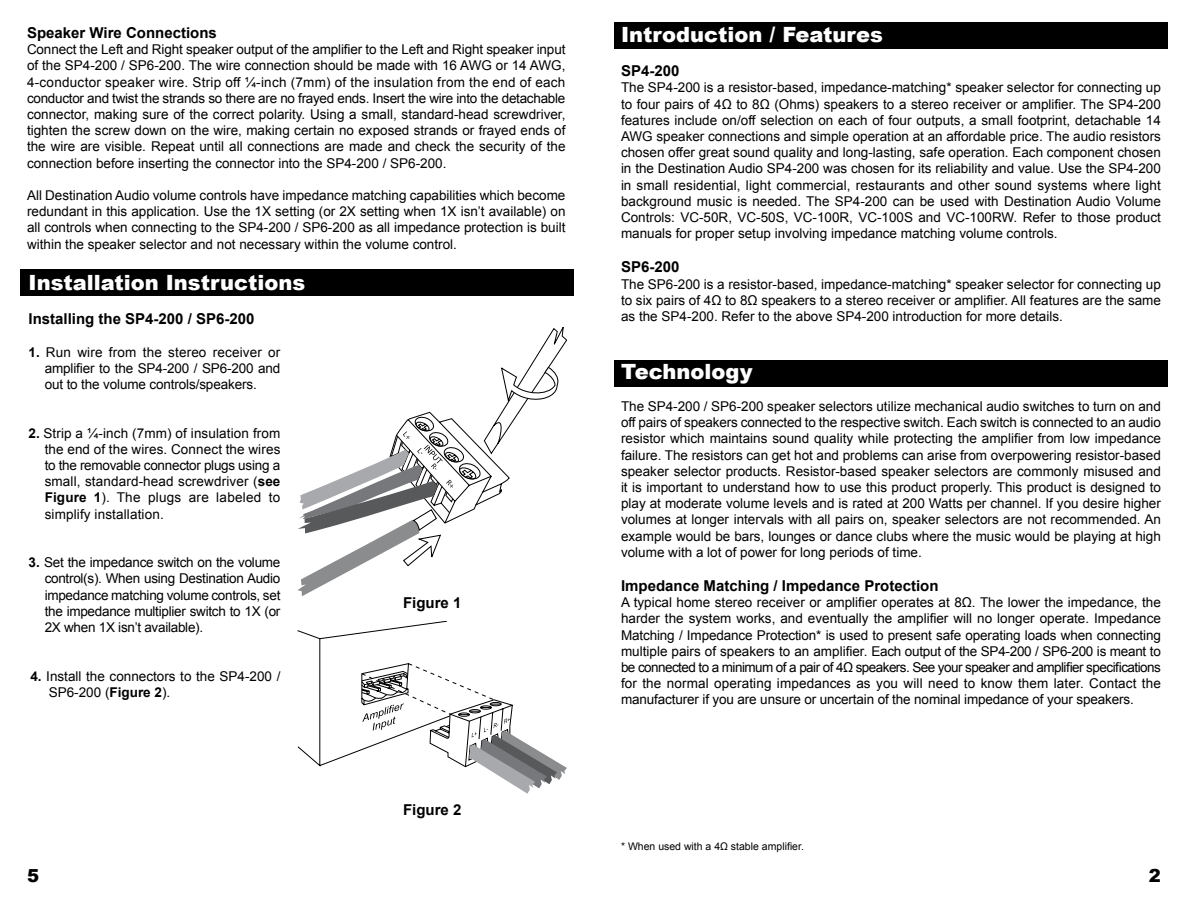
<style>
.page{position:relative;width:1188px;height:918px;background:#fff}
.page>*{position:absolute;margin:0;border:0;box-sizing:border-box;transform-origin:0 0}
.t1{font:900 21px "Arial";color:#fff}
.t2{font:900 18px "Arial";color:#000}
.t3{font:700 15px "Arial";color:#000}
.t4{font:13.5px/16.2px "Arial";color:#000;text-align:justify}
.t5{font:10.5px "Arial";color:#000}
.s1{font-weight:700}
</style>
<div class="page">
<div style="left:21px;top:269px;width:553px;height:27px;background:#000"></div>
<div style="left:614px;top:22px;width:554px;height:27px;background:#000"></div>
<div style="left:614px;top:360px;width:554px;height:27px;background:#000"></div>
<svg style="left:297px;top:327px;width:270px;height:269px"></svg>
<svg style="left:297px;top:621px;width:270px;height:173px"></svg>
<p class="t3" style="left:27px;top:23px;width:191px">Speaker Wire Connections</p>
<p class="t4" style="left:27px;top:41px;width:540px">Connect the Left and Right speaker output of the amplifier to the Left and Right speaker input of the SP4-200 / SP6-200. The wire connection should be made with 16 AWG or 14 AWG, 4-conductor speaker wire. Strip off ¼-inch (7mm) of the insulation from the end of each conductor and twist the strands so there are no frayed ends. Insert the wire into the detachable connector, making sure of the correct polarity. Using a small, standard-head screwdriver, tighten the screw down on the wire, making certain no exposed strands or frayed ends of the wire are visible. Repeat until all connections are made and check the security of the connection before inserting the connector into the SP4-200 / SP6-200.</p>
<p class="t4" style="left:27px;top:187px;width:540px">All Destination Audio volume controls have impedance matching capabilities which become redundant in this application. Use the 1X setting (or 2X setting when 1X isn’t available) on all controls when connecting to the SP4-200 / SP6-200 as all impedance protection is built within the speaker selector and not necessary within the volume control.</p>
<h1 class="t1" style="left:28px;top:267px;width:278px">Installation Instructions</h1>
<p class="t3" style="left:28px;top:309px;width:227px">Installing the SP4-200 / SP6-200</p>
<p class="t4" style="left:45px;top:344px;width:237px;text-indent:-16px"><span class="s1">1.</span> Run wire from the stereo receiver or amplifier to the SP4-200 / SP6-200 and out to the volume controls/speakers.</p>
<p class="t4" style="left:45px;top:425px;width:237px;text-indent:-16px"><span class="s1">2.</span> Strip a ¼-inch (7mm) of insulation from the end of the wires. Connect the wires to the removable connector plugs using a small, standard-head screwdriver (<span class="s1">see Figure 1</span>). The plugs are labeled to simplify installation.</p>
<p class="t4" style="left:45px;top:554px;width:237px;text-indent:-16px"><span class="s1">3.</span> Set the impedance switch on the volume control(s). When using Destination Audio impedance matching volume controls, set the impedance multiplier switch to 1X (or 2X when 1X isn’t available).</p>
<p class="t4" style="left:49px;top:668px;width:233px;text-indent:-18px"><span class="s1">4.</span> Install the connectors to the SP4-200 /<br>SP6-200 (<span class="s1">Figure 2</span>).</p>
<p class="t3" style="left:403px;top:593px;width:60px">Figure 1</p>
<p class="t3" style="left:403px;top:800px;width:60px">Figure 2</p>
<h1 class="t1" style="left:621px;top:19px;width:264px">Introduction / Features</h1>
<p class="t3" style="left:621px;top:61px;width:60px">SP4-200</p>
<p class="t4" style="left:621px;top:80px;width:541px">The SP4-200 is a resistor-based, impedance-matching* speaker selector for connecting up to four pairs of 4Ω to 8Ω (Ohms) speakers to a stereo receiver or amplifier. The SP4-200 features include on/off selection on each of four outputs, a small footprint, detachable 14<br>AWG speaker connections and simple operation at an affordable price. The audio resistors chosen offer great sound quality and long-lasting, safe operation. Each component chosen in the Destination Audio SP4-200 was chosen for its reliability and value. Use the SP4-200 in small residential, light commercial, restaurants and other sound systems where light background music is needed. The SP4-200 can be used with Destination Audio Volume Controls: VC-50R, VC-50S, VC-100R, VC-100S and VC-100RW. Refer to those product manuals for proper setup involving impedance matching volume controls.</p>
<p class="t3" style="left:621px;top:257px;width:60px">SP6-200</p>
<p class="t4" style="left:621px;top:276px;width:542px">The SP6-200 is a resistor-based, impedance-matching* speaker selector for connecting up to six pairs of 4Ω to 8Ω speakers to a stereo receiver or amplifier. All features are the same as the SP4-200. Refer to the above SP4-200 introduction for more details.</p>
<h1 class="t1" style="left:621px;top:356px;width:133px">Technology</h1>
<p class="t4" style="left:621px;top:398px;width:541px">The SP4-200 / SP6-200 speaker selectors utilize mechanical audio switches to turn on and off pairs of speakers connected to the respective switch. Each switch is connected to an audio resistor which maintains sound quality while protecting the amplifier from low impedance failure. The resistors can get hot and problems can arise from overpowering resistor-based speaker selector products. Resistor-based speaker selectors are commonly misused and it is important to understand how to use this product properly. This product is designed to play at moderate volume levels and is rated at 200 Watts per channel. If you desire higher volumes at longer intervals with all pairs on, speaker selectors are not recommended. An example would be bars, lounges or dance clubs where the music would be playing at high volume with a lot of power for long periods of time.</p>
<p class="t3" style="left:621px;top:576px;width:319px">Impedance Matching / Impedance Protection</p>
<p class="t4" style="left:621px;top:595px;width:541px">A typical home stereo receiver or amplifier operates at 8Ω. The lower the impedance, the harder the system works, and eventually the amplifier will no longer operate. Impedance Matching / Impedance Protection* is used to present safe operating loads when connecting multiple pairs of speakers to an amplifier. Each output of the SP4-200 / SP6-200 is meant to be connected to a minimum of a pair of 4Ω speakers. See your speaker and amplifier specifications for the normal operating impedances as you will need to know them later. Contact the manufacturer if you are unsure or uncertain of the nominal impedance of your speakers.</p>
<p class="t5" style="left:621px;top:840px;width:184px">* When used with a 4Ω stable amplifier.</p>
<h2 class="t2" style="left:27px;top:863px;width:14px">5</h2>
<h2 class="t2" style="left:1149px;top:863px;width:14px">2</h2>
</div>
